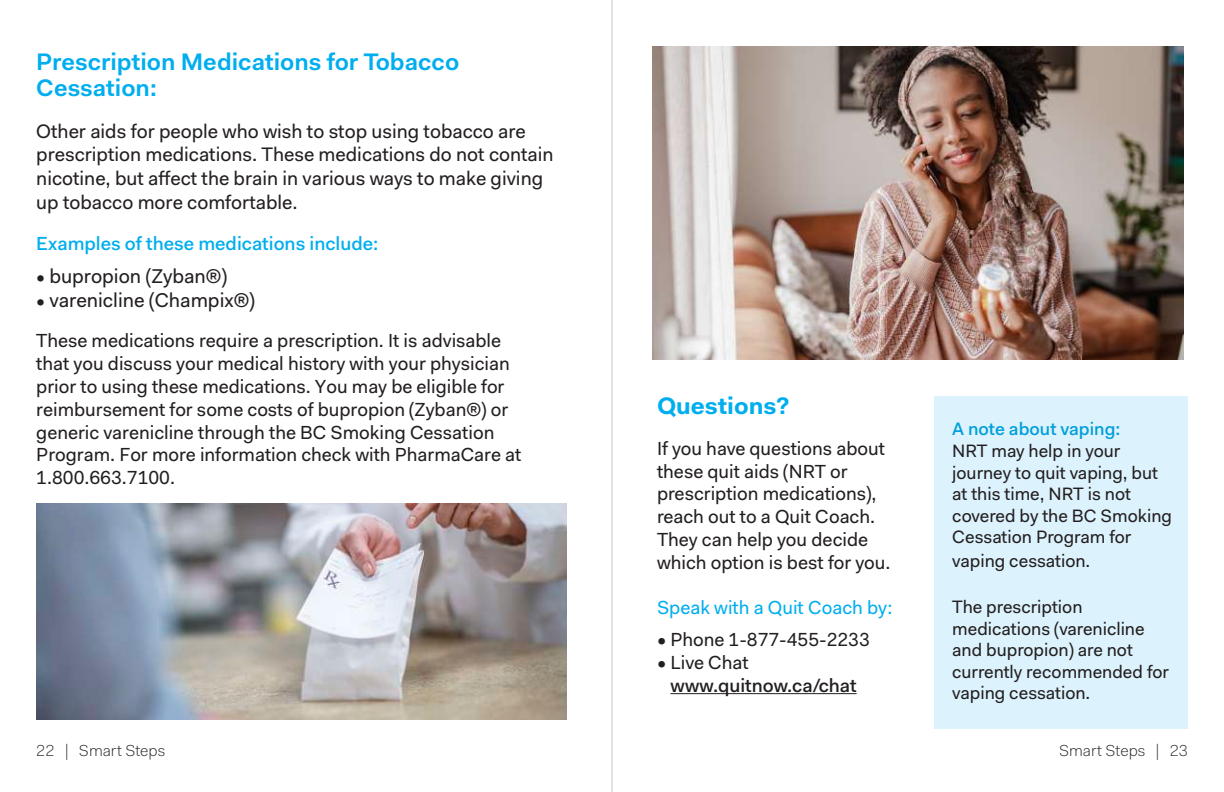
<style>
.page{position:relative;width:1224px;height:792px;background:#fff}
.page>*{position:absolute;margin:0;border:0;box-sizing:border-box;transform-origin:0 0}
.t1{font:600 24px/26px "Fakt Pro";color:#00aeef}
.t2{font:700 24px "Fakt Pro";color:#00aeef}
.t3{font:20px "Fakt Pro";color:#231f20}
.t4{font:19.6px/23.6px "Fakt Pro";color:#231f20}
.t5{font:19px/22.8px "Fakt Pro";color:#231f20}
.t6{font:500 19px "Fakt Pro";color:#00aeef}
.t7{font:19px "Fakt Pro";color:#00aeef}
.t8{font:500 19px "Fakt Pro";color:#231f20}
.t9{font:18px/21.6px "Fakt Pro";color:#231f20}
.t10{font:500 18px "Fakt Pro";color:#009fda}
.t11{font:300 16px "Fakt Pro";color:#231f20}
.s1{font-size:18.4px}
</style>
<div class="page">
<img style="left:36px;top:503px;width:531px;height:216px">
<hr style="left:670px;top:693px;width:187px;height:1px;background:#231f20">
<div style="left:934px;top:396px;width:254px;height:333px;background:#dcf2fc"></div>
<img style="left:653px;top:47px;width:530px;height:313px">
<hr style="left:612px;top:0;width:1px;height:792px;background:#c7c8ca">
<p class="t1" style="left:36px;top:49px;width:425px">Prescription Medications for Tobacco<br>Cessation:</p>
<p class="t4" style="left:36px;top:119px;width:519px">Other aids for people who wish to stop using tobacco are prescription medications. These medications do not contain nicotine, but affect the brain in various ways to make giving up tobacco more comfortable.</p>
<p class="t6" style="left:36px;top:230px;width:343px">Examples of these medications include:</p>
<p class="t3" style="left:36px;top:262px;width:192px"><span class="s1">•</span> bupropion (Zyban®)</p>
<p class="t3" style="left:36px;top:286px;width:220px"><span class="s1">•</span> varenicline (Champix®)</p>
<p class="t5" style="left:36px;top:329px;width:487px">These medications require a prescription. It is advisable that you discuss your medical history with your physician prior to using these medications. You may be eligible for reimbursement for some costs of bupropion (Zyban®) or generic varenicline through the BC Smoking Cessation Program. For more information check with PharmaCare at 1.800.663.7100.</p>
<p class="t2" style="left:657px;top:390px;width:134px">Questions?</p>
<p class="t5" style="left:657px;top:437px;width:235px">If you have questions about these quit aids (NRT or prescription medications), reach out to a Quit Coach.<br>They can help you decide which option is best for you.</p>
<p class="t7" style="left:657px;top:595px;width:237px">Speak with a Quit Coach by:</p>
<p class="t5" style="left:657px;top:628px;width:214px">• Phone 1-877-455-2233</p>
<p class="t5" style="left:657px;top:651px;width:93px">• Live Chat</p>
<p class="t8" style="left:670px;top:673px;width:188px">www.quitnow.ca/chat</p>
<p class="t10" style="left:952px;top:417px;width:170px">A note about vaping:</p>
<p class="t9" style="left:952px;top:440px;width:221px">NRT may help in your journey to quit vaping, but at this time, NRT is not covered by the BC Smoking<br>Cessation Program for</p>
<p class="t9" style="left:952px;top:550px;width:140px">vaping cessation.</p>
<p class="t9" style="left:952px;top:596px;width:218px">The prescription medications (varenicline and bupropion) are not currently recommended for vaping cessation.</p>
<p class="t11" style="left:36px;top:740px;width:130px">22 | Smart Steps</p>
<p class="t11" style="left:1059px;top:740px;width:130px">Smart Steps | 23</p>
</div>
